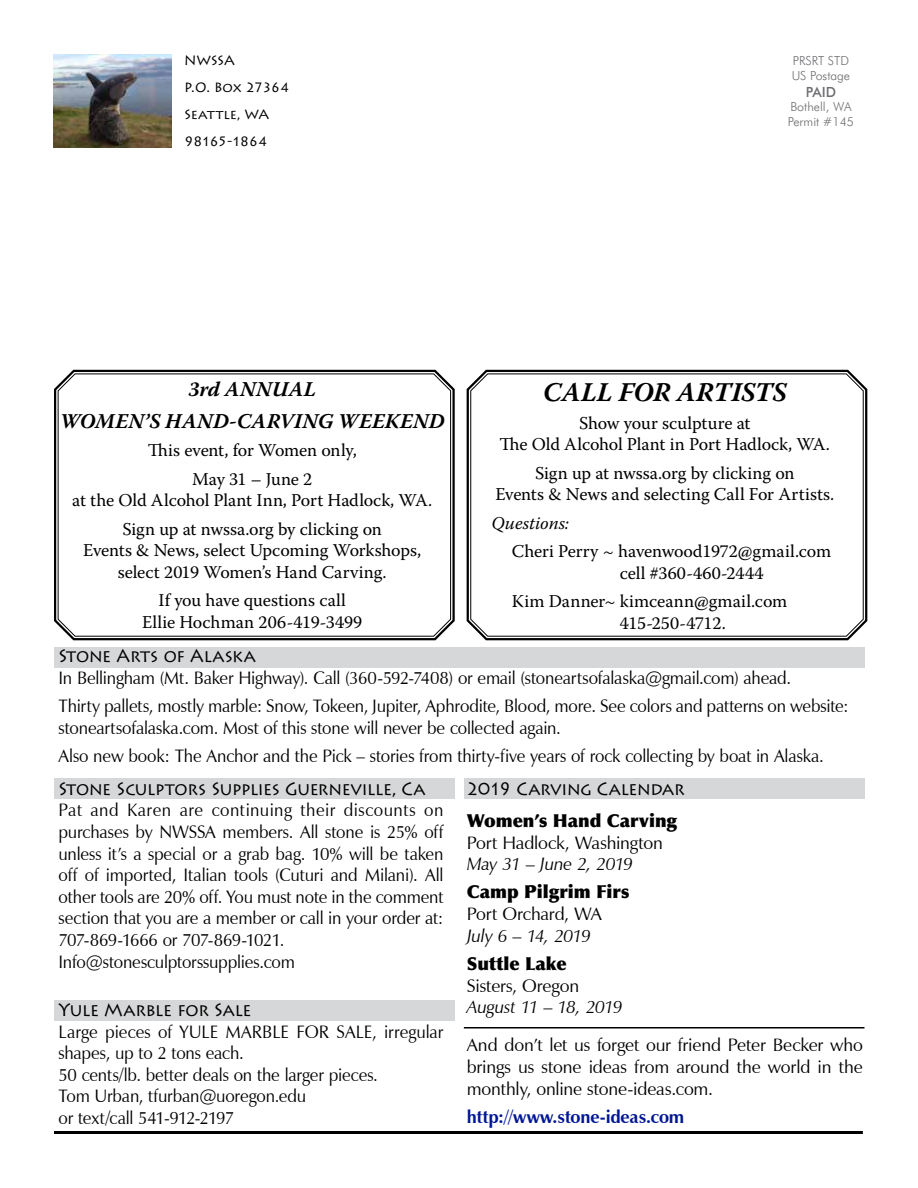
<style>
.page{position:relative;width:918px;height:1188px;background:#fff}
.page>*{position:absolute;margin:0;border:0;box-sizing:border-box;transform-origin:0 0}
.t1{font:italic 700 27px "Warnock Pro";letter-spacing:-.005em;color:#000}
.t2{font:italic 700 21px/32px "Warnock Pro";letter-spacing:.015em;color:#000;text-align:center}
.t3{font:18px/21.6px "Zapf Humanist 601 BT";letter-spacing:-.01em;color:#000;scale:.96 1}
.t4{font:18px/21.6px "Warnock Pro";letter-spacing:-.005em;color:#000;text-align:center}
.t5{font:18px/21.6px "Zapf Humanist 601 BT";letter-spacing:-.01em;color:#000;text-align:justify}
.t6{font:18px "Lithos Pro";letter-spacing:-.015em;color:#000;scale:.96 1}
.t7{font:italic 18px "Zapf Humanist 601 BT";letter-spacing:-.025em;color:#000}
.t8{font:900 18px "Optima Extra";color:#000}
.t9{font:700 18px "Zapf Humanist 601 BT";letter-spacing:-.01em;color:#001694}
.t10{font:italic 18px "Warnock Pro";color:#000}
.t11{font:500 14.1px "Futura BT";color:#6d6e71}
.t12{font:13.5px/27px "Lithos Pro";letter-spacing:-.035em;color:#000}
.t13{font:300 12.45px/15px "Futura BT";color:#6d6e71}
</style>
<div class="page">
<div style="left:54px;top:778px;width:401px;height:20px;background:#d6d7d8"></div>
<div style="left:54px;top:647px;width:811px;height:21px;background:#d6d7d8"></div>
<div style="left:464px;top:778px;width:401px;height:20px;background:#d6d7d8"></div>
<div style="left:54px;top:1000px;width:401px;height:20px;background:#d6d7d8"></div>
<hr style="left:54px;top:1131px;width:809px;height:3px;background:#000">
<hr style="left:464px;top:1027px;width:400px;height:2px;background:#000">
<img style="left:53px;top:54px;width:119px;height:94px">
<svg style="left:54px;top:369px;width:401px;height:272px"></svg>
<svg style="left:57px;top:373px;width:394px;height:264px"></svg>
<svg style="left:466px;top:369px;width:402px;height:272px"></svg>
<svg style="left:470px;top:373px;width:394px;height:264px"></svg>
<p class="t12" style="left:184px;top:47px;width:107px">NWSSA<br>P.O. Box 27364<br>Seattle, WA<br>98165-1864</p>
<p class="t13" style="left:792px;top:53px;width:60px">PRSRT STD<br>US Postage</p>
<p class="t11" style="left:806px;top:83px;width:32px">PAID</p>
<p class="t13" style="left:788px;top:99px;width:68px">Bothell, WA<br>Permit #145</p>
<p class="t2" style="left:60px;top:373px;width:386px">3rd ANNUAL<br>WOMEN’S HAND-CARVING WEEKEND</p>
<p class="t4" style="left:148px;top:436px;width:211px;line-height:28.3px">This event, for Women only,<br>May 31 – June 2</p>
<p class="t4" style="left:72px;top:486px;width:361px;line-height:28.3px">at the Old Alcohol Plant Inn, Port Hadlock, WA.<br>Sign up at nwssa.org by clicking on</p>
<p class="t4" style="left:83px;top:539px;width:339px">Events &amp; News, select Upcoming Workshops, select 2019 Women’s Hand Carving.</p>
<p class="t4" style="left:142px;top:589px;width:221px">If you have questions call<br>Ellie Hochman 206-419-3499</p>
<h1 class="t1" style="left:543px;top:375px;width:246px">CALL FOR ARTISTS</h1>
<p class="t4" style="left:500px;top:412px;width:332px">Show your sculpture at<br>The Old Alcohol Plant in Port Hadlock, WA.</p>
<p class="t4" style="left:495px;top:462px;width:340px">Sign up at nwssa.org by clicking on<br>Events &amp; News and selecting Call For Artists.</p>
<p class="t10" style="left:492px;top:512px;width:79px">Questions:</p>
<p class="t4" style="left:620px;top:540px;width:213px;text-align:left;text-indent:-108px">Cheri Perry ~ havenwood1972@gmail.com cell #360-460-2444</p>
<p class="t4" style="left:620px;top:590px;width:169px;text-align:left;text-indent:-108px">Kim Danner~ kimceann@gmail.com<br>415-250-4712.</p>
<p class="t6" style="left:58px;top:646px;width:208px">Stone Arts of Alaska</p>
<p class="t3" style="left:58px;top:664px;width:825px;line-height:28.3px">In Bellingham (Mt. Baker Highway). Call (360-592-7408) or email (stoneartsofalaska@gmail.com) ahead.<br>Thirty pallets, mostly marble: Snow, Tokeen, Jupiter, Aphrodite, Blood, more. See colors and patterns on website:</p>
<p class="t3" style="left:58px;top:714px;width:799px;line-height:28.3px">stoneartsofalaska.com. Most of this stone will never be collected again.<br>Also new book: The Anchor and the Pick – stories from thirty-five years of rock collecting by boat in Alaska.</p>
<p class="t6" style="left:58px;top:778px;width:384px">Stone Sculptors Supplies Guerneville, Ca</p>
<p class="t3" style="left:58px;top:799px;width:403px">Pat and Karen are continuing their discounts on purchases by NWSSA members. All stone is 25% off unless it’s a special or a grab bag. 10% will be taken off of imported, Italian tools (Cuturi and Milani). All other tools are 20% off. You must note in the comment section that you are a member or call in your order at:<br>707-869-1666 or 707-869-1021.<br>Info@stonesculptorssupplies.com</p>
<p class="t6" style="left:58px;top:999px;width:203px">Yule Marble for Sale</p>
<p class="t3" style="left:58px;top:1021px;width:402px">Large pieces of YULE MARBLE FOR SALE, irregular shapes, up to 2 tons each.<br>50 cents/lb. better deals on the larger pieces.<br>Tom Urban, tfurban@uoregon.edu<br>or text/call 541-912-2197</p>
<p class="t6" style="left:467px;top:778px;width:229px">2019 Carving Calendar</p>
<p class="t8" style="left:467px;top:810px;width:212px">Women’s Hand Carving</p>
<p class="t5" style="left:467px;top:832px;width:198px">Port Hadlock, Washington</p>
<p class="t7" style="left:467px;top:853px;width:168px">May 31 – June 2, 2019</p>
<p class="t8" style="left:467px;top:881px;width:164px">Camp Pilgrim Firs</p>
<p class="t5" style="left:467px;top:903px;width:137px">Port Orchard, WA</p>
<p class="t7" style="left:467px;top:924px;width:126px">July 6 – 14, 2019</p>
<p class="t8" style="left:467px;top:953px;width:101px">Suttle Lake</p>
<p class="t5" style="left:467px;top:975px;width:114px">Sisters, Oregon</p>
<p class="t7" style="left:467px;top:996px;width:157px">August 11 – 18, 2019</p>
<p class="t5" style="left:467px;top:1034px;width:398px">And don’t let us forget our friend Peter Becker who brings us stone ideas from around the world in the monthly, online stone-ideas.com.</p>
<p class="t9" style="left:467px;top:1106px;width:219px">http://www.stone-ideas.com</p>
</div>
